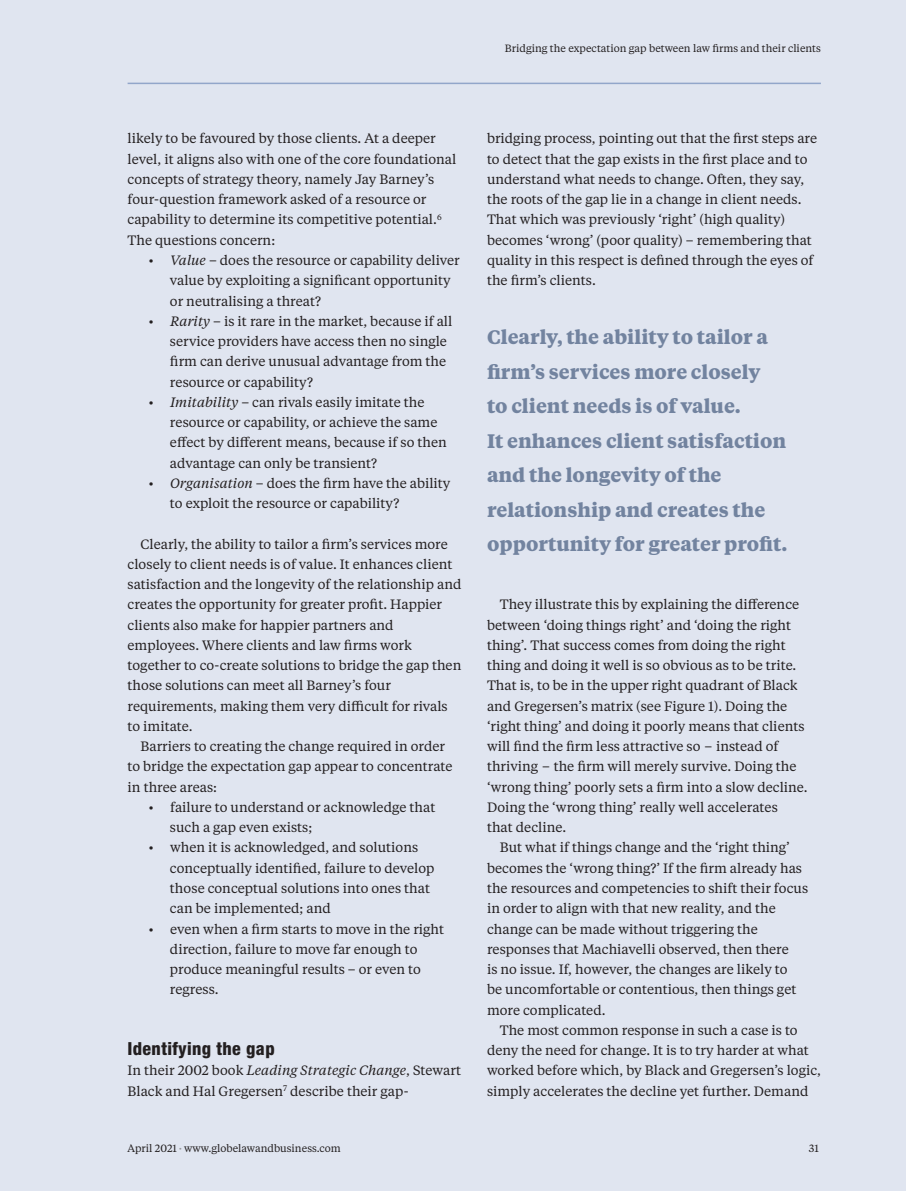
<style>
.page{position:relative;width:906px;height:1191px;background:#e0e5f0}
.page>*{position:absolute;margin:0;border:0;box-sizing:border-box;transform-origin:0 0}
.t1{font:700 19.5px/34.5px "Tiempos Text";color:#72839f}
.t2{font:800 condensed 18px "Helvetica Neue";letter-spacing:.02em;color:#231f20}
.t3{font:13.5px/20.2px "Tiempos Text";color:#231f20}
.t4{font:10.5px "Tiempos Text";color:#231f20}
.s1{font-style:italic}
.s2{font-size:7.5px;color:#939598}
</style>
<div class="page">
<hr style="left:128px;top:83px;width:693px;height:1px;background:#92a6ca">
<p class="t4" style="left:505px;top:44px;width:317px">Bridging the expectation gap between law firms and their clients</p>
<p class="t3" style="left:128px;top:130px;width:330px">likely to be favoured by those clients. At a deeper level, it aligns also with one of the core foundational concepts of strategy theory, namely Jay Barney’s four-question framework asked of a resource or capability to determine its competitive potential.<sup>6<br></sup>The questions concern:</p>
<p class="t3" style="left:170px;top:251px;width:291px;text-indent:-21px">• <span class="s1">Value</span> – does the resource or capability deliver value by exploiting a significant opportunity or neutralising a threat?</p>
<p class="t3" style="left:170px;top:312px;width:284px;text-indent:-21px">• <span class="s1">Rarity</span> – is it rare in the market, because if all service providers have access then no single firm can derive unusual advantage from the resource or capability?</p>
<p class="t3" style="left:170px;top:393px;width:278px;text-indent:-21px">• <span class="s1">Imitability</span> – can rivals easily imitate the resource or capability, or achieve the same effect by different means, because if so then advantage can only be transient?</p>
<p class="t3" style="left:170px;top:474px;width:282px;text-indent:-21px">• <span class="s1">Organisation</span> – does the firm have the ability to exploit the resource or capability?</p>
<p class="t3" style="left:128px;top:535px;width:335px;text-indent:13px">Clearly, the ability to tailor a firm’s services more closely to client needs is of value. It enhances client satisfaction and the longevity of the relationship and creates the opportunity for greater profit. Happier clients also make for happier partners and employees. Where clients and law firms work together to co-create solutions to bridge the gap then those solutions can meet all Barney’s four requirements, making them very difficult for rivals to imitate.</p>
<p class="t3" style="left:128px;top:737px;width:326px;text-indent:13px">Barriers to creating the change required in order to bridge the expectation gap appear to concentrate in three areas:</p>
<p class="t3" style="left:170px;top:798px;width:267px;text-indent:-21px">• failure to understand or acknowledge that such a gap even exists;</p>
<p class="t3" style="left:170px;top:838px;width:266px;text-indent:-21px">• when it is acknowledged, and solutions conceptually identified, failure to develop those conceptual solutions into ones that can be implemented; and</p>
<p class="t3" style="left:170px;top:919px;width:276px;text-indent:-21px">• even when a firm starts to move in the right direction, failure to move far enough to produce meaningful results – or even to regress.</p>
<h2 class="t2" style="left:128px;top:1042px;width:149px">Identifying the gap</h2>
<p class="t3" style="left:128px;top:1061px;width:335px">In their 2002 book <span class="s1">Leading Strategic Change</span>, Stewart<br>Black and Hal Gregersen<sup>7</sup> describe their gap-</p>
<p class="t3" style="left:487px;top:130px;width:332px">bridging process, pointing out that the first steps are to detect that the gap exists in the first place and to understand what needs to change. Often, they say, the roots of the gap lie in a change in client needs.<br>That which was previously ‘right’ (high quality) becomes ‘wrong’ (poor quality) – remembering that quality in this respect is defined through the eyes of the firm’s clients.</p>
<h1 class="t1" style="left:487px;top:321px;width:302px">Clearly, the ability to tailor a firm’s services more closely<br>to client needs is of value.<br>It enhances client satisfaction and the longevity of the relationship and creates the opportunity for greater profit.</h1>
<p class="t3" style="left:487px;top:595px;width:322px;text-indent:13px">They illustrate this by explaining the difference between ‘doing things right’ and ‘doing the right thing’. That success comes from doing the right thing and doing it well is so obvious as to be trite.<br>That is, to be in the upper right quadrant of Black and Gregersen’s matrix (see Figure 1). Doing the ‘right thing’ and doing it poorly means that clients will find the firm less attractive so – instead of thriving – the firm will merely survive. Doing the ‘wrong thing’ poorly sets a firm into a slow decline.<br>Doing the ‘wrong thing’ really well accelerates<br>that decline.</p>
<p class="t3" style="left:487px;top:838px;width:322px;text-indent:13px">But what if things change and the ‘right thing’ becomes the ‘wrong thing?’ If the firm already has the resources and competencies to shift their focus in order to align with that new reality, and the change can be made without triggering the responses that Machiavelli observed, then there<br>is no issue. If, however, the changes are likely to<br>be uncomfortable or contentious, then things get more complicated.</p>
<p class="t3" style="left:487px;top:1021px;width:335px;text-indent:13px">The most common response in such a case is to deny the need for change. It is to try harder at what worked before which, by Black and Gregersen’s logic, simply accelerates the decline yet further. Demand</p>
<p class="t4" style="left:128px;top:1144px;width:215px">April 2021 <span class="s2">•</span> www.globelawandbusiness.com</p>
<p class="t4" style="left:809px;top:1144px;width:11px">31</p>
</div>
